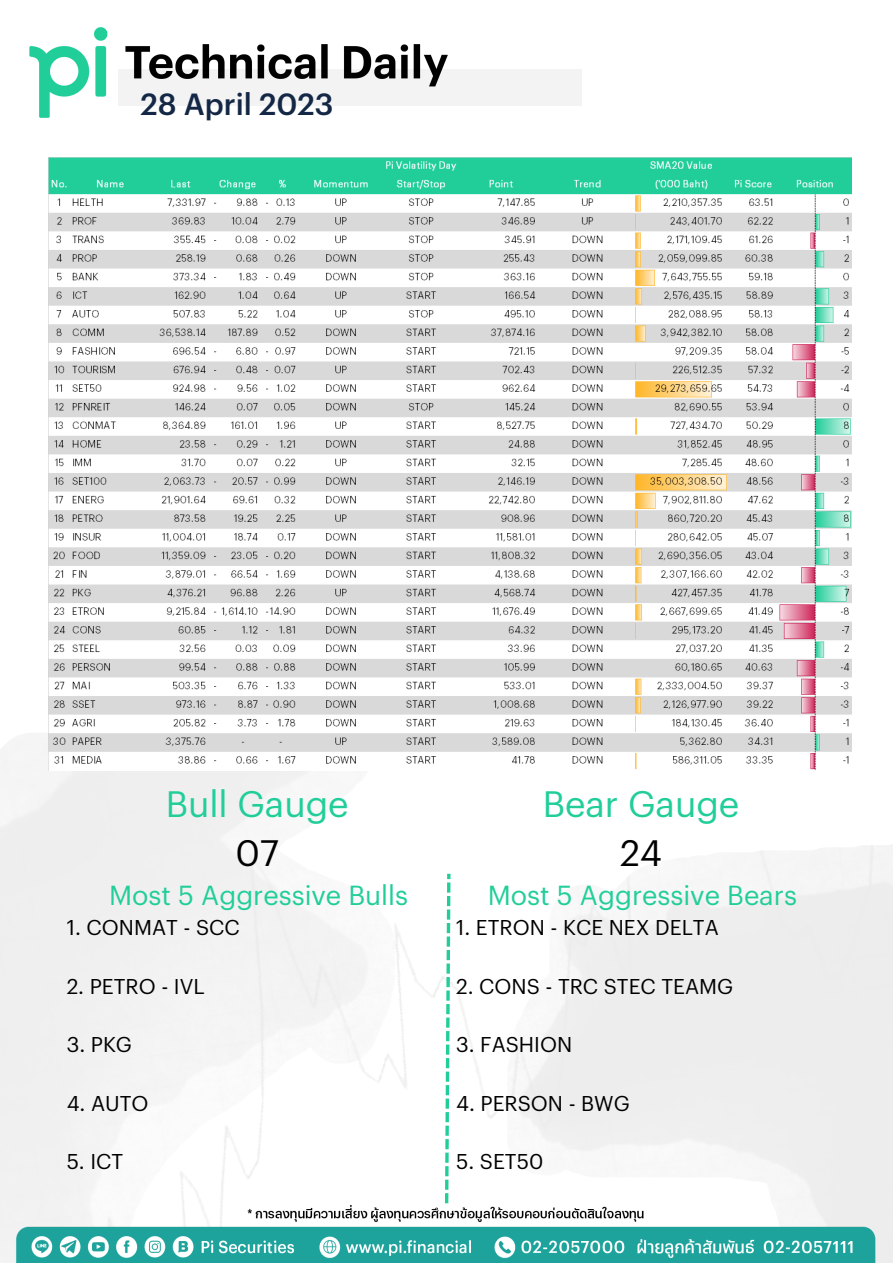
<style>
.page{position:relative;width:893px;height:1264px;background:#fff}
.page>*{position:absolute;margin:0;border:0;box-sizing:border-box;transform-origin:0 0}
.t1{font:36px "Graphik TH";color:#21ce99}
.t2{font:36px "Graphik TH";color:#000}
.t3{font:500 30px "Graphik TH";color:#142846}
.t4{font:27px "Graphik TH";color:#21ce99}
.t5{font:21px "Graphik TH";color:#000}
</style>
<div class="page">
<img style="left:0;top:711px;width:892px;height:488px">
<svg style="left:445px;top:1139px;width:3px;height:60px"></svg>
<svg style="left:445px;top:1125px;width:4px;height:10px"></svg>
<svg style="left:445px;top:1112px;width:4px;height:10px"></svg>
<svg style="left:445px;top:1098px;width:4px;height:10px"></svg>
<svg style="left:445px;top:1085px;width:4px;height:10px"></svg>
<svg style="left:446px;top:990px;width:3px;height:91px"></svg>
<svg style="left:446px;top:977px;width:4px;height:10px"></svg>
<svg style="left:446px;top:963px;width:4px;height:10px"></svg>
<svg style="left:446px;top:950px;width:4px;height:10px"></svg>
<svg style="left:446px;top:936px;width:4px;height:10px"></svg>
<svg style="left:446px;top:923px;width:4px;height:10px"></svg>
<svg style="left:447px;top:873px;width:3px;height:46px"></svg>
<img style="left:0;top:1199px;width:892px;height:63px">
<div style="left:118px;top:69px;width:463px;height:37px;background:#f3f3f3"></div>
<img style="left:29px;top:27px;width:419px;height:91px">
<img style="left:49px;top:157px;width:802px;height:613px">
<h2 class="t3" style="left:140px;top:81px;width:194px">28 April 2023</h2>
<h1 class="t1" style="left:166px;top:776px;width:184px">Bull Gauge</h1>
<h1 class="t2" style="left:235px;top:825px;width:45px">07</h1>
<h1 class="t1" style="left:542px;top:776px;width:198px">Bear Gauge</h1>
<h1 class="t2" style="left:620px;top:825px;width:44px">24</h1>
<p class="t4" style="left:109px;top:874px;width:300px">Most 5 Aggressive Bulls</p>
<p class="t5" style="left:67px;top:911px;width:175px">1. CONMAT - SCC</p>
<p class="t4" style="left:488px;top:874px;width:310px">Most 5 Aggressive Bears</p>
<p class="t5" style="left:456px;top:911px;width:264px">1. ETRON - KCE NEX DELTA</p>
<p class="t5" style="left:67px;top:970px;width:139px">2. PETRO - IVL</p>
<p class="t5" style="left:456px;top:970px;width:279px">2. CONS - TRC STEC TEAMG</p>
<p class="t5" style="left:67px;top:1028px;width:67px">3. PKG</p>
<p class="t5" style="left:456px;top:1028px;width:118px">3. FASHION</p>
<p class="t5" style="left:67px;top:1087px;width:83px">4. AUTO</p>
<p class="t5" style="left:456px;top:1087px;width:175px">4. PERSON - BWG</p>
<p class="t5" style="left:67px;top:1145px;width:58px">5. ICT</p>
<p class="t5" style="left:456px;top:1145px;width:89px">5. SET50</p>
</div>
